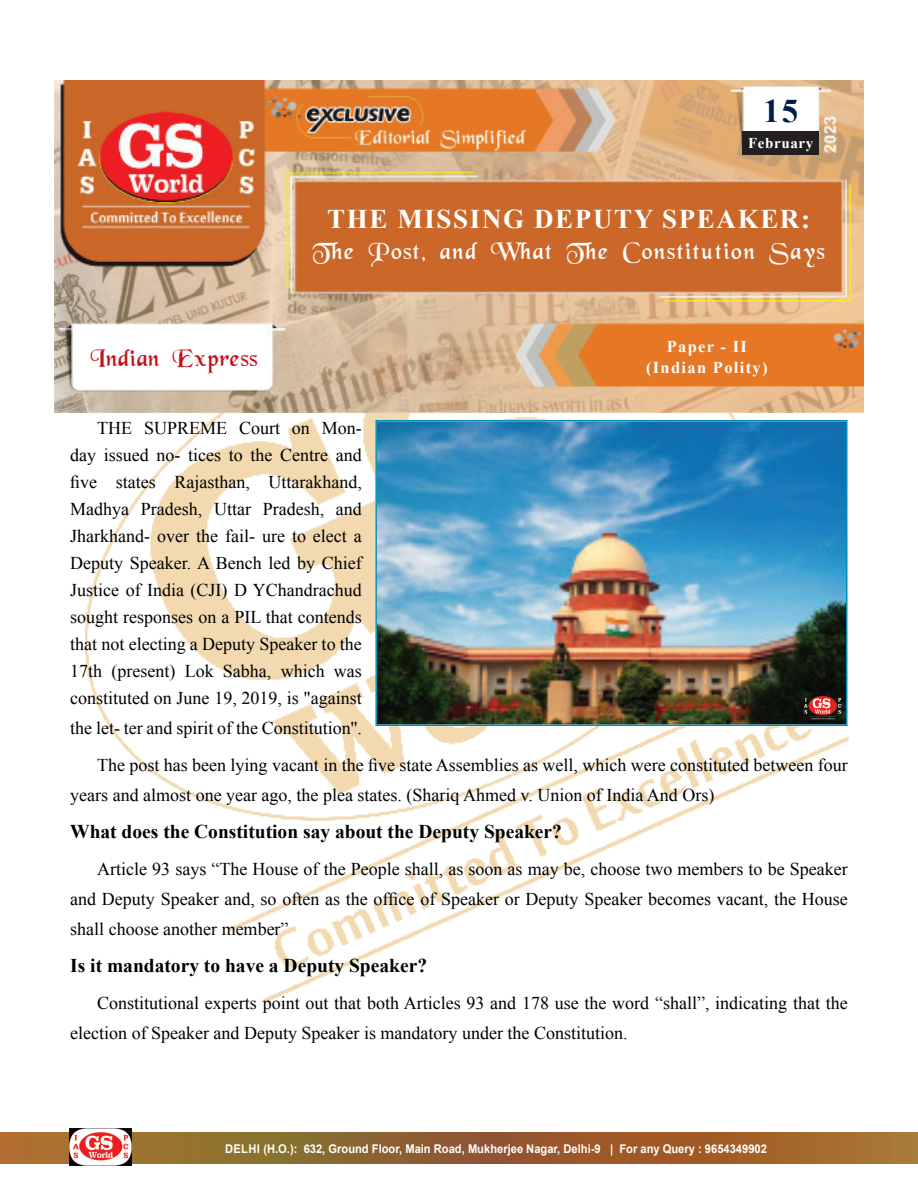
<style>
.page{position:relative;width:918px;height:1188px;background:#fff}
.page>*{position:absolute;margin:0;border:0;box-sizing:border-box;transform-origin:0 0}
.t1{font:700 33px "Times New Roman";color:#001d49}
.t2{font:700 27px "Times New Roman";letter-spacing:.06em;color:#fff}
.t3{font:24px "Schwarzwald";letter-spacing:.04em;color:#fff}
.t4{font:24px "Schwarzwald";color:#c4121a}
.t5{font:700 19.5px "Times New Roman";color:#000}
.t6{font:18px/27px "Times New Roman";color:#000;text-align:justify}
.t7{font:700 16.5px/20.5px "Times New Roman";letter-spacing:.08em;color:#fff;text-align:center}
.t8{font:700 15px "Times New Roman";letter-spacing:.04em;color:#fff}
.t9{font:700 12px "Arial";color:#fff;scale:.93 1}
</style>
<div class="page">
<img style="left:85px;top:413px;width:764px;height:589px">
<svg style="left:0;top:1133px;width:918px;height:30px;background:#99652e"></svg>
<img style="left:70px;top:1129px;width:62px;height:37px">
<img style="left:54px;top:81px;width:810px;height:332px">
<div style="left:742px;top:131px;width:77px;height:24px;background:#231f20"></div>
<img style="left:375px;top:420px;width:473px;height:306px">
<img style="left:804px;top:696px;width:38px;height:23px">
<h1 class="t1" style="left:763px;top:88px;width:36px">15</h1>
<p class="t8" style="left:748px;top:133px;width:67px">February</p>
<h3 class="t4" style="left:90px;top:345px;width:169px">Indian Express</h3>
<h2 class="t2" style="left:327px;top:201px;width:484px">THE MISSING DEPUTY SPEAKER:</h2>
<h3 class="t3" style="left:312px;top:238px;width:515px">The Post, and What The Constitution Says</h3>
<p class="t7" style="left:646px;top:336px;width:123px">Paper - II (Indian Polity)</p>
<p class="t6" style="left:70px;top:414px;width:293px;text-indent:27px">THE SUPREME Court on Mon&shy;day issued no- tices to the Centre and five states Rajasthan, Uttarakhand, Madhya Pradesh, Uttar Pradesh, and Jharkhand- over the fail- ure to elect a Deputy Speaker. A Bench led by Chief Justice of India (CJI) D YChandrachud sought responses on a PIL that contends that not electing a Deputy Speaker to the 17th (present) Lok Sabha, which was constituted on June 19, 2019, is "against</p>
<p class="t6" style="left:97px;top:709px;width:752px;line-height:37px;text-indent:-27px">the let- ter and spirit of the Constitution''.<br>The post has been lying vacant in the five state Assemblies as well, which were constituted between four</p>
<p class="t6" style="left:70px;top:781px;width:646px">years and almost one year ago, the plea states. (Shariq Ahmed v. Union of India And Ors)</p>
<p class="t5" style="left:70px;top:818px;width:493px">What does the Constitution say about the Deputy Speaker?</p>
<p class="t6" style="left:70px;top:854px;width:779px;line-height:30px;text-indent:27px">Article 93 says “The House of the People shall, as soon as may be, choose two members to be Speaker and Deputy Speaker and, so often as the office of Speaker or Deputy Speaker becomes vacant, the House shall choose another member”</p>
<p class="t5" style="left:70px;top:952px;width:358px">Is it mandatory to have a Deputy Speaker?</p>
<p class="t6" style="left:70px;top:988px;width:779px;line-height:30px;text-indent:27px">Constitutional experts point out that both Articles 93 and 178 use the word “shall”, indicating that the election of Speaker and Deputy Speaker is mandatory under the Constitution.</p>
<p class="t9" style="left:225px;top:1140px;width:584px">DELHI (H.O.): 632, Ground Floor, Main Road, Mukherjee Nagar, Delhi-9 | For any Query : 9654349902</p>
</div>
